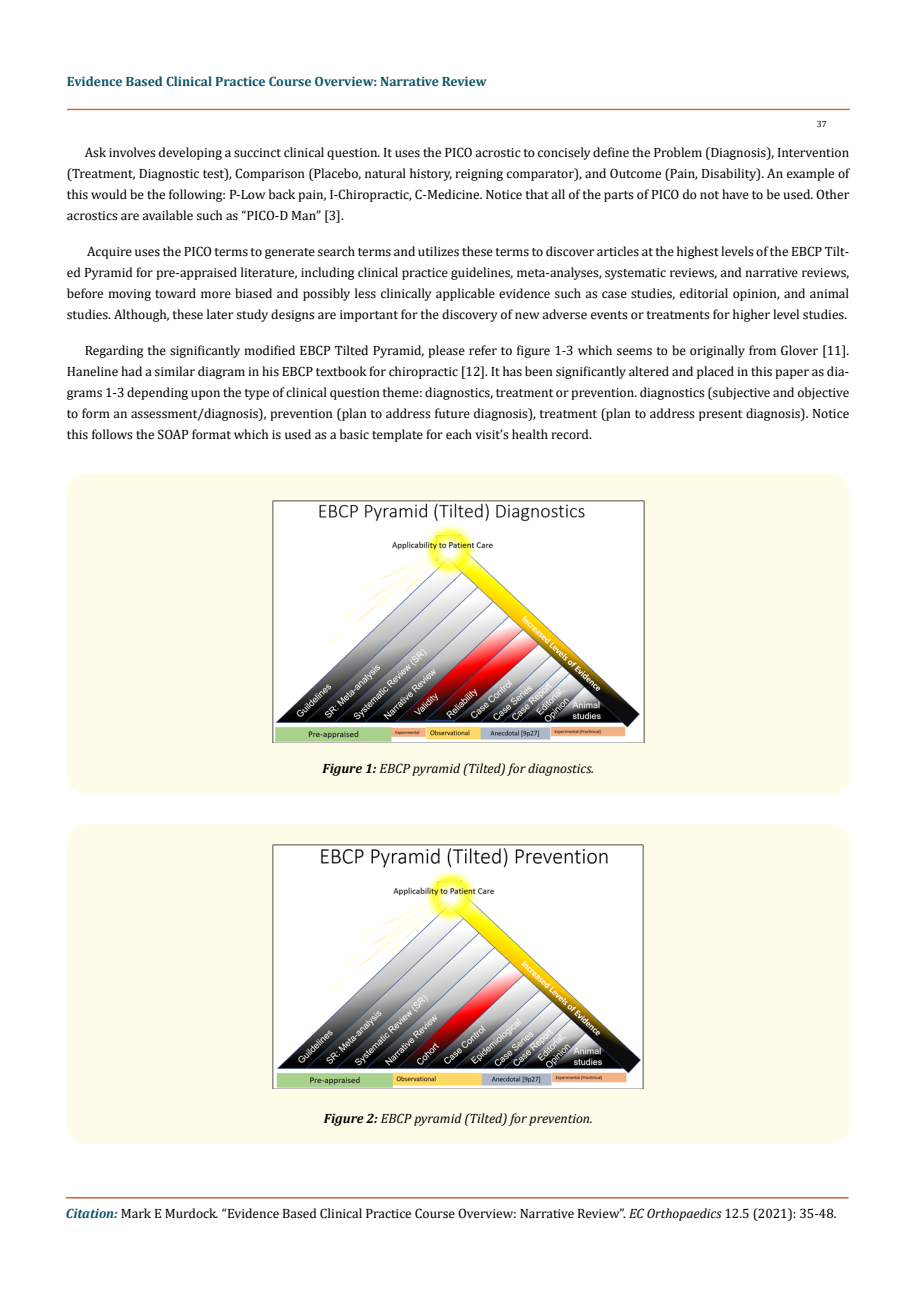
<style>
.page{position:relative;width:917px;height:1298px;background:#fff}
.page>*{position:absolute;margin:0;border:0;box-sizing:border-box;transform-origin:0 0}
.t1{font:13.5px/21px "Cambria";color:#000;text-align:justify}
.t2{font:italic 13.5px "Cambria";color:#000}
.t3{font:700 13.5px "Cambria";color:#0e546a}
.t4{font:9px "Cambria";color:#000}
.s1{font-weight:700}
.s2{font-weight:700;font-style:italic;color:#0e546a}
.s3{font-style:italic}
</style>
<div class="page">
<div style="left:67px;top:109px;width:782px;height:1px;border:1px solid #e05d1a"></div>
<div style="left:66px;top:1197px;width:782px;height:1px;border:1px solid #e05d1a"></div>
<div style="left:67px;top:474px;width:782px;height:319px;background:#fffde9;border-radius:18px"></div>
<img style="left:272px;top:500px;width:372px;height:243px">
<div style="left:67px;top:824px;width:782px;height:319px;background:#fffde9;border-radius:18px"></div>
<img style="left:273px;top:844px;width:370px;height:244px">
<p class="t3" style="left:67px;top:72px;width:421px">Evidence Based Clinical Practice Course Overview: Narrative Review</p>
<p class="t4" style="left:816px;top:118px;width:11px">37</p>
<p class="t1" style="left:67px;top:142px;width:783px;text-indent:18px">Ask involves developing a succinct clinical question. It uses the PICO acrostic to concisely define the Problem (Diagnosis), Intervention (Treatment, Diagnostic test), Comparison (Placebo, natural history, reigning comparator), and Outcome (Pain, Disability). An example of this would be the following: P-Low back pain, I-Chiropractic, C-Medicine. Notice that all of the parts of PICO do not have to be used. Other acrostics are available such as “PICO-D Man” [3].</p>
<p class="t1" style="left:67px;top:241px;width:783px;text-indent:20px">Acquire uses the PICO terms to generate search terms and utilizes these terms to discover articles at the highest levels of the EBCP Tilt&shy;ed Pyramid for pre-appraised literature, including clinical practice guidelines, meta-analyses, systematic reviews, and narrative reviews, before moving toward more biased and possibly less clinically applicable evidence such as case studies, editorial opinion, and animal studies. Although, these later study designs are important for the discovery of new adverse events or treatments for higher level studies.</p>
<p class="t1" style="left:67px;top:340px;width:783px;text-indent:18px">Regarding the significantly modified EBCP Tilted Pyramid, please refer to figure 1-3 which seems to be originally from Glover [11].<br>Haneline had a similar diagram in his EBCP textbook for chiropractic [12]. It has been significantly altered and placed in this paper as dia&shy;grams 1-3 depending upon the type of clinical question theme: diagnostics, treatment or prevention. diagnostics (subjective and objective to form an assessment/diagnosis), prevention (plan to address future diagnosis), treatment (plan to address present diagnosis). Notice this follows the SOAP format which is used as a basic template for each visit’s health record.</p>
<p class="t2" style="left:322px;top:759px;width:273px"><span class="s1">Figure 1:</span> EBCP pyramid (Tilted) for diagnostics.</p>
<p class="t2" style="left:324px;top:1109px;width:270px"><span class="s1">Figure 2:</span> EBCP pyramid (Tilted) for prevention.</p>
<p class="t1" style="left:66px;top:1202px;width:772px"><span class="s2">Citation:</span> Mark E Murdock<span class="s3">.</span> “Evidence Based Clinical Practice Course Overview: Narrative Review”. <span class="s3">EC Orthopaedics</span> 12.5 (2021): 35-48.</p>
</div>
